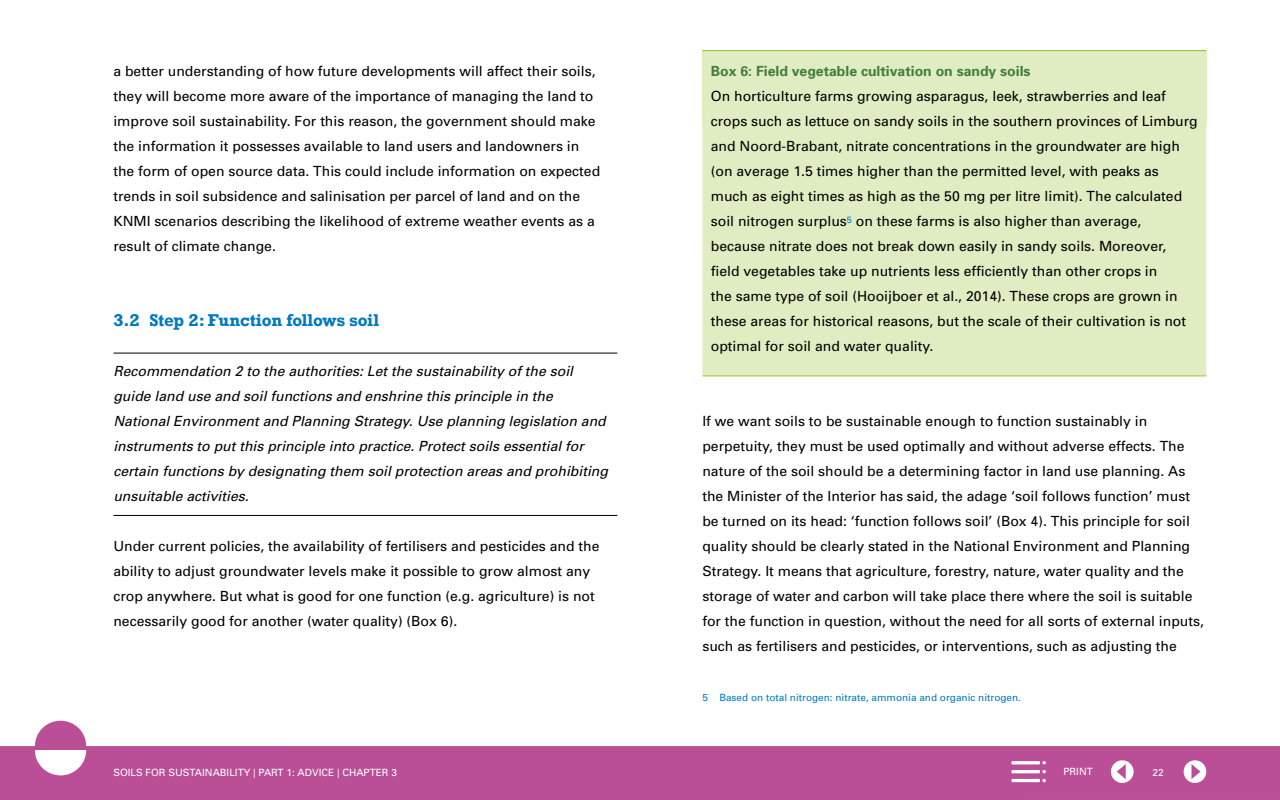
<style>
.page{position:relative;width:1280px;height:800px;background:#fff}
.page>*{position:absolute;margin:0;border:0;box-sizing:border-box;transform-origin:0 0}
.Paragraafkop_rockwel{font:700 16px "Rockwell";letter-spacing:-.015em;color:#0079c2}
.platte_tekst__P{font:14px/25px "Univers";color:#000}
._03_kaderlijn_onder{font:14px/25px "Univers";color:#000}
.Aanbeveling__P{font:italic 14px/25px "Univers";color:#000}
._03_Kopje_kader___ti{font:700 14px "Univers";color:#447e3b}
._05_voetnoot__P{font:10px "Univers";color:#0079c2}
.t1{font:10px "Univers";color:#fff}
.s1{font-size:12.9px}
</style>
<div class="page">
<svg style="left:0;top:721px;width:1280px;height:79px;fill:#ba4e97"></svg>
<div style="left:1111px;top:760px;width:23px;height:23px;background:#fff;border-radius:50%"></div>
<svg style="left:1117px;top:764px;width:9px;height:15px"></svg>
<div style="left:1184px;top:760px;width:22px;height:23px;background:#fff;border-radius:50%"></div>
<svg style="left:1191px;top:764px;width:10px;height:15px"></svg>
<svg style="left:1042px;top:779px;width:4px;height:3px"></svg>
<hr style="left:1011px;top:779px;width:29px;height:3px;background:#fff">
<hr style="left:1011px;top:770px;width:29px;height:3px;background:#fff">
<svg style="left:1042px;top:770px;width:4px;height:3px"></svg>
<hr style="left:1011px;top:761px;width:29px;height:3px;background:#fff">
<svg style="left:1042px;top:761px;width:4px;height:3px"></svg>
<hr style="left:113px;top:353px;width:504px;height:1px;background:#000">
<hr style="left:113px;top:515px;width:504px;height:1px;background:#000">
<div style="left:702px;top:51px;width:504px;height:325px;background:#e0edc2"></div>
<hr style="left:702px;top:50px;width:504px;height:1px;background:#95c11e">
<hr style="left:702px;top:375px;width:504px;height:1px;background:#95c11e">
<p class="platte_tekst__P" style="left:113px;top:58px;width:488px">a better understanding of how future developments will affect their soils, they will become more aware of the importance of managing the land to improve soil sustainability. For this reason, the government should make the information it possesses available to land users and landowners in the form of open source data. This could include information on expected trends in soil subsidence and salinisation per parcel of land and on the KNMI scenarios describing the likelihood of extreme weather events as a result of climate change.</p>
<h2 class="Paragraafkop_rockwel" style="left:113px;top:310px;width:267px">3.2 Step 2: Function follows soil</h2>
<p class="Aanbeveling__P" style="left:113px;top:358px;width:496px">Recommendation 2 to the authorities: Let the sustainability of the soil guide land use and soil functions and enshrine this principle in the National Environment and Planning Strategy. Use planning legislation and instruments to put this principle into practice. Protect soils essential for certain functions by designating them soil protection areas and prohibiting unsuitable activities.</p>
<p class="platte_tekst__P" style="left:113px;top:533px;width:488px">Under current policies, the availability of fertilisers and pesticides and the ability to adjust groundwater levels make it possible to grow almost any crop anywhere. But what is good for one function (e.g. agriculture) is not necessarily good for another (water quality) (Box 6).</p>
<p class="_03_Kopje_kader___ti" style="left:711px;top:62px;width:321px">Box 6: Field vegetable cultivation on sandy soils</p>
<p class="_03_kaderlijn_onder" style="left:711px;top:83px;width:488px">On horticulture farms growing asparagus, leek, strawberries and leaf crops such as lettuce on sandy soils in the southern provinces of Limburg and Noord-Brabant, nitrate concentrations in the groundwater are high (on average 1.5 times higher than the permitted level, with peaks as much as eight times as high as the 50 mg per litre limit). The calculated soil nitrogen surplus<sup>5</sup> on these farms is also higher than average, because nitrate does not break down easily in sandy soils. Moreover, field vegetables take up nutrients less efficiently than other crops in<br>the same type of soil (Hooijboer et al., 2014). These crops are grown in these areas for historical reasons, but the scale of their cultivation is not optimal for soil and water quality.</p>
<p class="platte_tekst__P" style="left:702px;top:408px;width:503px">If we want soils to be sustainable enough to function sustainably in perpetuity, they must be used optimally and without adverse effects. The nature of the soil should be a determining factor in land use planning. As the Minister of the Interior has said, the adage ‘soil follows function’ must be turned on its head: ‘function follows soil’ (Box 4). This principle for soil quality should be clearly stated in the National Environment and Planning Strategy. It means that agriculture, forestry, nature, water quality and the storage of water and carbon will take place there where the soil is suitable for the function in question, without the need for all sorts of external inputs, such as fertilisers and pesticides, or interventions, such as adjusting the</p>
<p class="_05_voetnoot__P" style="left:702px;top:691px;width:320px">5 Based on total nitrogen: nitrate, ammonia and organic nitrogen.</p>
<p class="t1" style="left:113px;top:766px;width:285px">SOILS FOR SUSTAINABILITY <span class="s1">|</span> PART 1: ADVICE <span class="s1">|</span> CHAPTER 3</p>
<p class="t1" style="left:1063px;top:765px;width:31px">PRINT</p>
<p class="t1" style="left:1153px;top:766px;width:13px">22</p>
</div>
